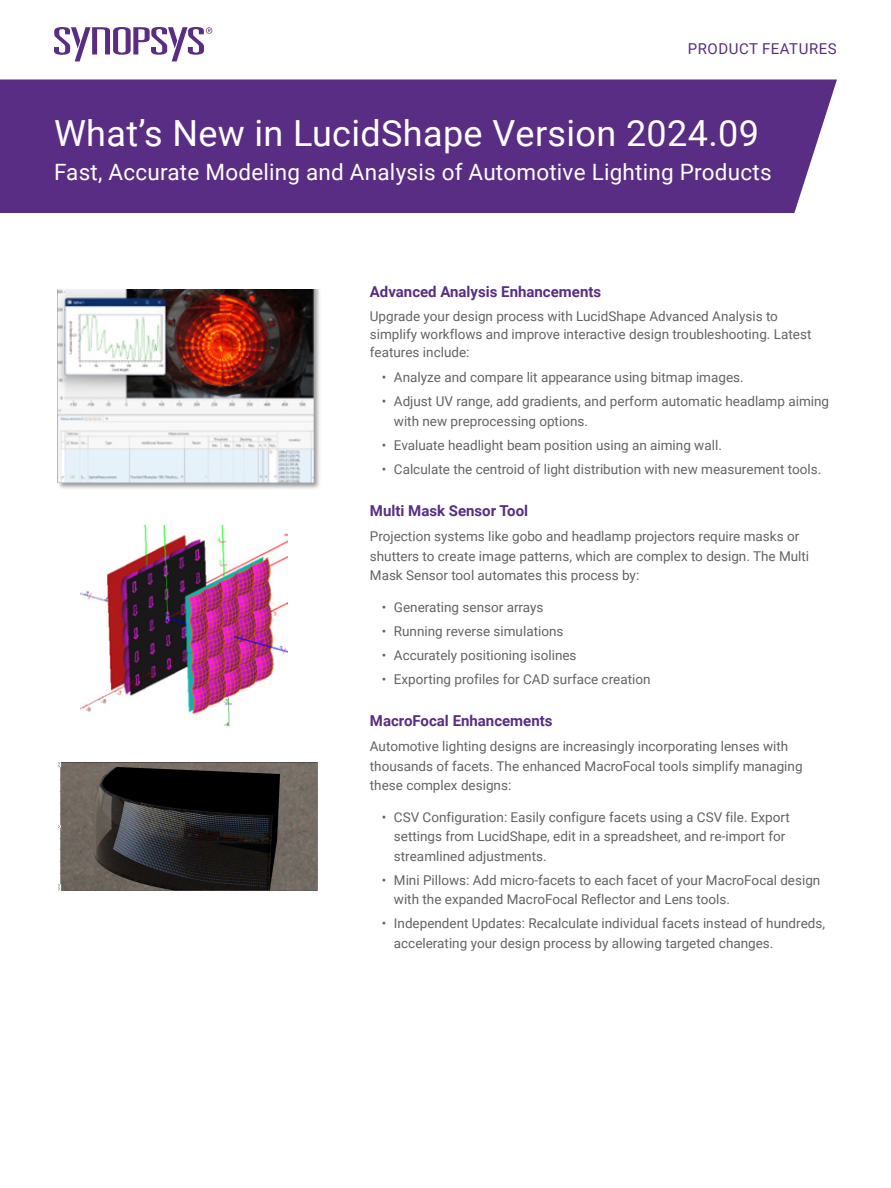
<style>
.page{position:relative;width:891px;height:1188px;background:#fff}
.page>*{position:absolute;margin:0;border:0;box-sizing:border-box;transform-origin:0 0}
.t1{font:36px "Roboto";letter-spacing:.01em;color:#fff}
.SUBTITLE{font:22.5px "Roboto";letter-spacing:.01em;color:#fff}
.HEADING_2{font:700 15px "Roboto";color:#592d83}
.t2{font:15px "Roboto";letter-spacing:.035em;color:#592d83}
.BODY_COPY{font:13.5px/19.5px "Roboto";color:#636366}
</style>
<div class="page">
<svg style="left:0;top:27px;width:270px;height:53px"></svg>
<div style="left:0;top:80px;width:837px;height:133px;background:#592d83"></div>
<img style="left:57px;top:289px;width:263px;height:200px">
<img style="left:81px;top:525px;width:206px;height:201px">
<img style="left:58px;top:763px;width:260px;height:127px">
<p class="t2" style="left:688px;top:38px;width:150px">PRODUCT FEATURES</p>
<p class="t1" style="left:54px;top:108px;width:706px">What’s New in LucidShape Version 2024.09</p>
<p class="SUBTITLE" style="left:54px;top:157px;width:719px">Fast, Accurate Modeling and Analysis of Automotive Lighting Products</p>
<p class="HEADING_2" style="left:370px;top:281px;width:233px">Advanced Analysis Enhancements</p>
<p class="BODY_COPY" style="left:370px;top:306px;width:443px;line-height:18px">Upgrade your design process with LucidShape Advanced Analysis to simplify workflows and improve interactive design troubleshooting. Latest features include:</p>
<p class="BODY_COPY" style="left:382px;top:367px;width:363px">• Analyze and compare lit appearance using bitmap images.</p>
<p class="BODY_COPY" style="left:394px;top:391px;width:437px;text-indent:-12px">• Adjust UV range, add gradients, and perform automatic headlamp aiming with new preprocessing options.</p>
<p class="BODY_COPY" style="left:382px;top:434px;width:342px">• Evaluate headlight beam position using an aiming wall.</p>
<p class="BODY_COPY" style="left:382px;top:458px;width:441px">• Calculate the centroid of light distribution with new measurement tools.</p>
<p class="HEADING_2" style="left:370px;top:500px;width:160px">Multi Mask Sensor Tool</p>
<p class="BODY_COPY" style="left:370px;top:526px;width:441px">Projection systems like gobo and headlamp projectors require masks or shutters to create image patterns, which are complex to design. The Multi<br>Mask Sensor tool automates this process by:</p>
<p class="BODY_COPY" style="left:382px;top:596px;width:163px">• Generating sensor arrays</p>
<p class="BODY_COPY" style="left:382px;top:620px;width:183px">• Running reverse simulations</p>
<p class="BODY_COPY" style="left:382px;top:644px;width:196px">• Accurately positioning isolines</p>
<p class="BODY_COPY" style="left:382px;top:668px;width:270px">• Exporting profiles for CAD surface creation</p>
<p class="HEADING_2" style="left:370px;top:710px;width:184px">MacroFocal Enhancements</p>
<p class="BODY_COPY" style="left:370px;top:736px;width:434px">Automotive lighting designs are increasingly incorporating lenses with thousands of facets. The enhanced MacroFocal tools simplify managing these complex designs:</p>
<p class="BODY_COPY" style="left:394px;top:806px;width:397px;text-indent:-12px">• CSV Configuration: Easily configure facets using a CSV file. Export settings from LucidShape, edit in a spreadsheet, and re-import for streamlined adjustments.</p>
<p class="BODY_COPY" style="left:394px;top:869px;width:428px;text-indent:-12px">• Mini Pillows: Add micro-facets to each facet of your MacroFocal design with the expanded MacroFocal Reflector and Lens tools.</p>
<p class="BODY_COPY" style="left:394px;top:913px;width:433px;text-indent:-12px">• Independent Updates: Recalculate individual facets instead of hundreds, accelerating your design process by allowing targeted changes.</p>
</div>
